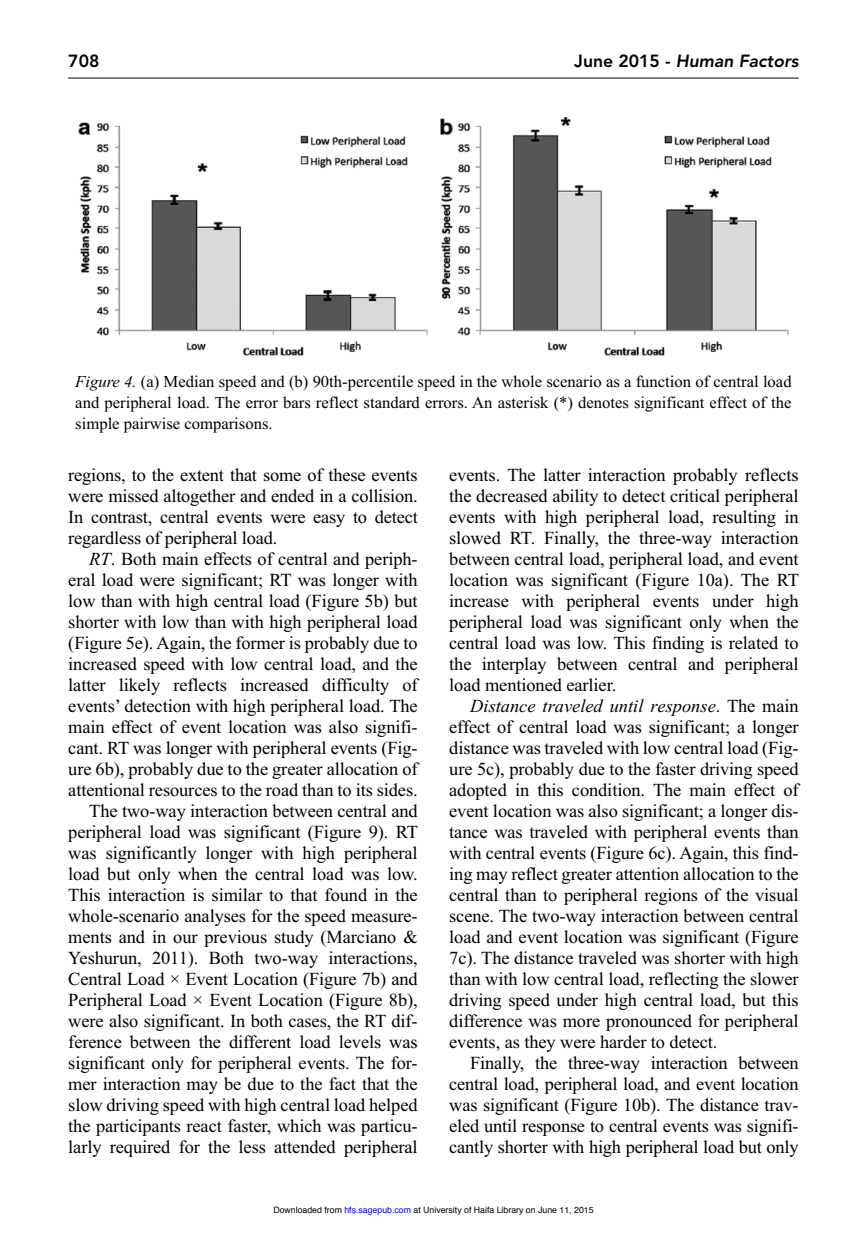
<style>
.page{position:relative;width:867px;height:1260px;background:#fff}
.page>*{position:absolute;margin:0;border:0;box-sizing:border-box;transform-origin:0 0}
.t1{font:18.38px/21px "Times New Roman";letter-spacing:-.005em;color:#000;text-align:justify}
.t2{font:italic 800 17.5px "Avenir LT Std";color:#000}
.t3{font:800 17.5px "Avenir LT Std";color:#000}
.t4{font:16.62px/21px "Times New Roman";color:#000;text-align:justify}
.t5{font:8.75px "Helvetica";color:#000}
.s1{font-style:normal}
.s2{font-style:italic}
.s3{color:#00f}
</style>
<div class="page">
<hr style="left:68px;top:78px;width:730px;height:1px;background:#000">
<img style="left:78px;top:117px;width:711px;height:239px">
<p class="t3" style="left:68px;top:51px;width:33px">708</p>
<p class="t2" style="left:574px;top:51px;width:226px"><span class="s1">June 2015 -</span> Human Factors</p>
<p class="t4" style="left:75px;top:371px;width:717px"><span class="s2">Figure 4.</span> (a) Median speed and (b) 90th-percentile speed in the whole scenario as a function of central load and peripheral load. The error bars reflect standard errors. An asterisk (*) denotes significant effect of the simple pairwise comparisons.</p>
<p class="t1" style="left:68px;top:464px;width:351px">regions, to the extent that some of these events were missed altogether and ended in a collision.<br>In contrast, central events were easy to detect regardless of peripheral load.</p>
<p class="t1" style="left:68px;top:548px;width:351px;text-align:right"><span class="s2">RT</span>. Both main effects of central and periph&shy;eral load were significant; RT was longer with low than with high central load (Figure 5b) but shorter with low than with high peripheral load (Figure 5e). Again, the former is probably due to increased speed with low central load, and the latter likely reflects increased difficulty of events’ detection with high peripheral load. The main effect of event location was also signifi&shy;cant. RT was longer with peripheral events (Fig&shy;ure 6b), probably due to the greater allocation of attentional resources to the road than to its sides.<br>The two-way interaction between central and peripheral load was significant (Figure 9). RT was significantly longer with high peripheral load but only when the central load was low.<br>This interaction is similar to that found in the whole-scenario analyses for the speed measure&shy;ments and in our previous study (Marciano &amp; Yeshurun, 2011). Both two-way interactions, Central Load × Event Location (Figure 7b) and Peripheral Load × Event Location (Figure 8b), were also significant. In both cases, the RT dif&shy;ference between the different load levels was significant only for peripheral events. The for&shy;mer interaction may be due to the fact that the slow driving speed with high central load helped the participants react faster, which was particu&shy;larly required for the less attended peripheral</p>
<p class="t1" style="left:449px;top:465px;width:351px">events. The latter interaction probably reflects the decreased ability to detect critical peripheral events with high peripheral load, resulting in slowed RT. Finally, the three-way interaction between central load, peripheral load, and event location was significant (Figure 10a). The RT increase with peripheral events under high peripheral load was significant only when the central load was low. This finding is related to the interplay between central and peripheral load mentioned earlier.</p>
<p class="t1" style="left:449px;top:696px;width:351px;text-indent:21px"><span class="s2">Distance traveled until response</span>. The main effect of central load was significant; a longer distance was traveled with low central load (Fig&shy;ure 5c), probably due to the faster driving speed adopted in this condition. The main effect of event location was also significant; a longer dis&shy;tance was traveled with peripheral events than with central events (Figure 6c). Again, this find&shy;ing may reflect greater attention allocation to the central than to peripheral regions of the visual scene. The two-way interaction between central load and event location was significant (Figure 7c). The distance traveled was shorter with high than with low central load, reflecting the slower driving speed under high central load, but this difference was more pronounced for peripheral events, as they were harder to detect.</p>
<p class="t1" style="left:449px;top:1053px;width:351px;text-indent:21px">Finally, the three-way interaction between central load, peripheral load, and event location was significant (Figure 10b). The distance trav&shy;eled until response to central events was signifi&shy;cantly shorter with high peripheral load but only</p>
<p class="t5" style="left:273px;top:1206px;width:322px">Downloaded from <span class="s3">hfs.sagepub.com</span> at University of Haifa Library on June 11, 2015</p>
</div>
